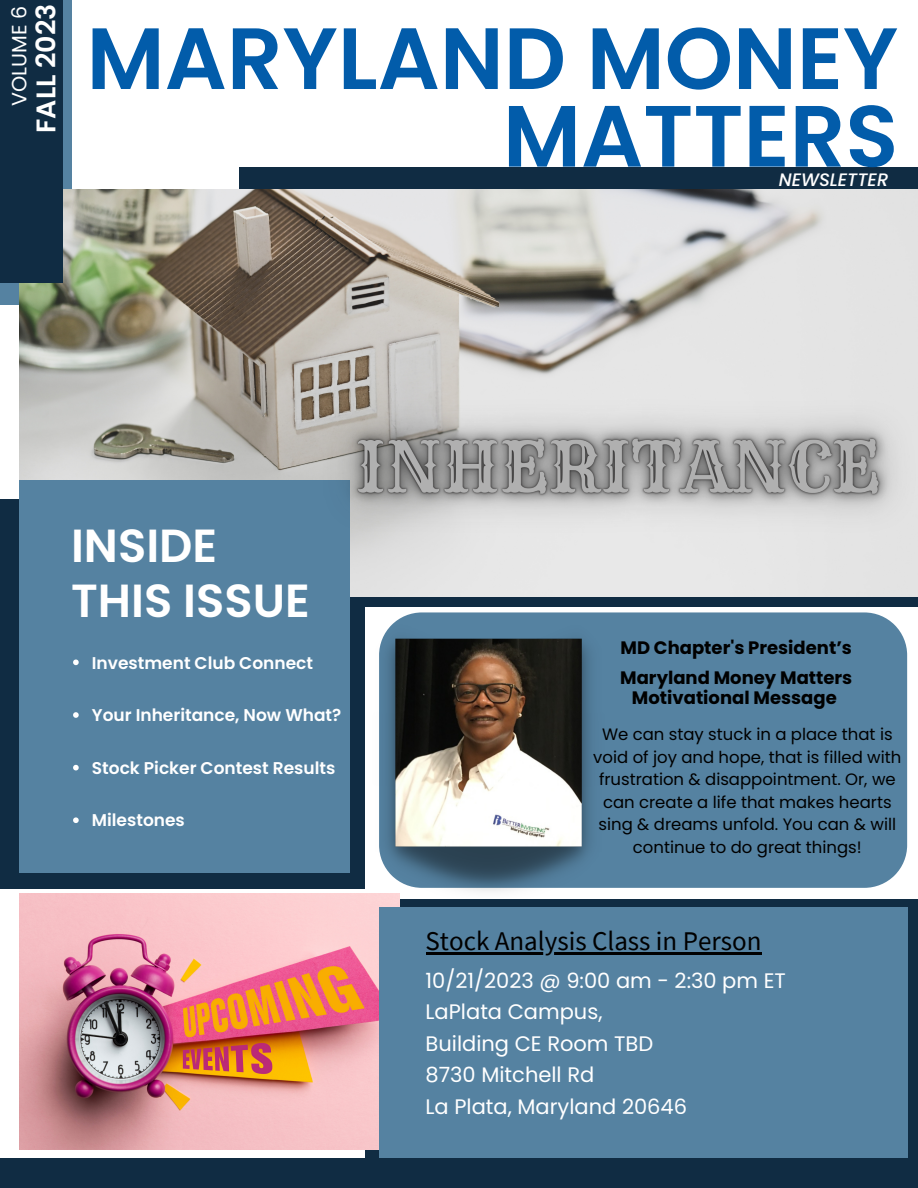
<style>
.page{position:relative;width:918px;height:1188px;background:#fff}
.page>*{position:absolute;margin:0;border:0;box-sizing:border-box;transform-origin:0 0}
.t1{font:600 86.85px/77.7px "Poppins";color:#025caa;text-align:right}
.t2{font:600 46.35px/54.9px "Poppins";color:#fff}
.t3{font:27px "Source Sans Pro";color:#000}
.t4{font:600 26.85px "Poppins";color:#fff}
.t5{font:21px "Poppins";color:#fff}
.t6{font:20.7px "Poppins";color:#fff}
.t7{font:700 18px/20.2px "Poppins";color:#000;text-align:center}
.t8{font:italic 500 18px "Poppins";color:#fff}
.t9{font:600 16.95px "Poppins";color:#fff}
.t10{font:16.5px/22.5px "Poppins";color:#000;text-align:center}
</style>
<div class="page">
<div style="left:240px;top:585px;width:678px;height:22px;background:#102c43"></div>
<div style="left:0;top:499px;width:365px;height:390px;background:#102c43"></div>
<div style="left:240px;top:167px;width:678px;height:22px;background:#102c43"></div>
<div style="left:0;top:0;width:71px;height:305px;background:#5582a1"></div>
<img style="left:20px;top:189px;width:898px;height:407px">
<div style="left:0;top:0;width:63px;height:283px;background:#102c43"></div>
<div style="left:20px;top:481px;width:330px;height:392px;background:#5582a1"></div>
<div style="left:618px;top:612px;width:289px;height:276px;background:#5582a1"></div>
<img style="left:358px;top:612px;width:260px;height:282px">
<div style="left:365px;top:899px;width:553px;height:289px;background:#102c43"></div>
<img style="left:20px;top:894px;width:380px;height:255px">
<div style="left:379px;top:908px;width:528px;height:264px;background:#5582a1"></div>
<div style="left:0;top:1158px;width:918px;height:30px;background:#102c43"></div>
<svg style="left:73px;top:660px;width:6px;height:5px"></svg>
<svg style="left:73px;top:712px;width:6px;height:6px"></svg>
<svg style="left:73px;top:765px;width:6px;height:5px"></svg>
<svg style="left:73px;top:817px;width:6px;height:6px"></svg>
<hr style="left:426px;top:952px;width:336px;height:3px;background:#000">
<img style="left:284px;top:353px;width:634px;height:231px">
<p class="t6" style="left:5px;top:106px;width:101px;rotate:-90deg">VOLUME 6</p>
<p class="t4" style="left:27px;top:133px;width:131px;rotate:-90deg">FALL 2023</p>
<p class="t1" style="left:87px;top:20px;width:813px">MARYLAND MONEY<br>MATTERS</p>
<p class="t8" style="left:779px;top:167px;width:111px">NEWSLETTER</p>
<p class="t2" style="left:71px;top:518px;width:240px">INSIDE<br>THIS ISSUE</p>
<p class="t9" style="left:92px;top:651px;width:223px">Investment Club Connect</p>
<p class="t9" style="left:92px;top:703px;width:251px">Your Inheritance, Now What?</p>
<p class="t9" style="left:92px;top:756px;width:245px">Stock Picker Contest Results</p>
<p class="t9" style="left:92px;top:809px;width:95px">Milestones</p>
<p class="t7" style="left:621px;top:638px;width:233px">MD Chapter's President’s</p>
<p class="t7" style="left:620px;top:667px;width:234px">Maryland Money Matters<br>Motivational Message</p>
<p class="t10" style="left:593px;top:723px;width:310px">We can stay stuck in a place that is void of joy and hope, that is filled with frustration &amp; disappointment. Or, we can create a life that makes hearts sing &amp; dreams unfold. You can &amp; will continue to do great things!</p>
<p class="t3" style="left:426px;top:923px;width:337px">Stock Analysis Class in Person</p>
<p class="t5" style="left:426px;top:966px;width:362px">10/21/2023 @ 9:00 am - 2:30 pm ET</p>
<p class="t5" style="left:426px;top:997px;width:178px">LaPlata Campus,</p>
<p class="t5" style="left:426px;top:1029px;width:229px">Building CE Room TBD</p>
<p class="t5" style="left:426px;top:1060px;width:170px">8730 Mitchell Rd</p>
<p class="t5" style="left:426px;top:1092px;width:263px">La Plata, Maryland 20646</p>
</div>
